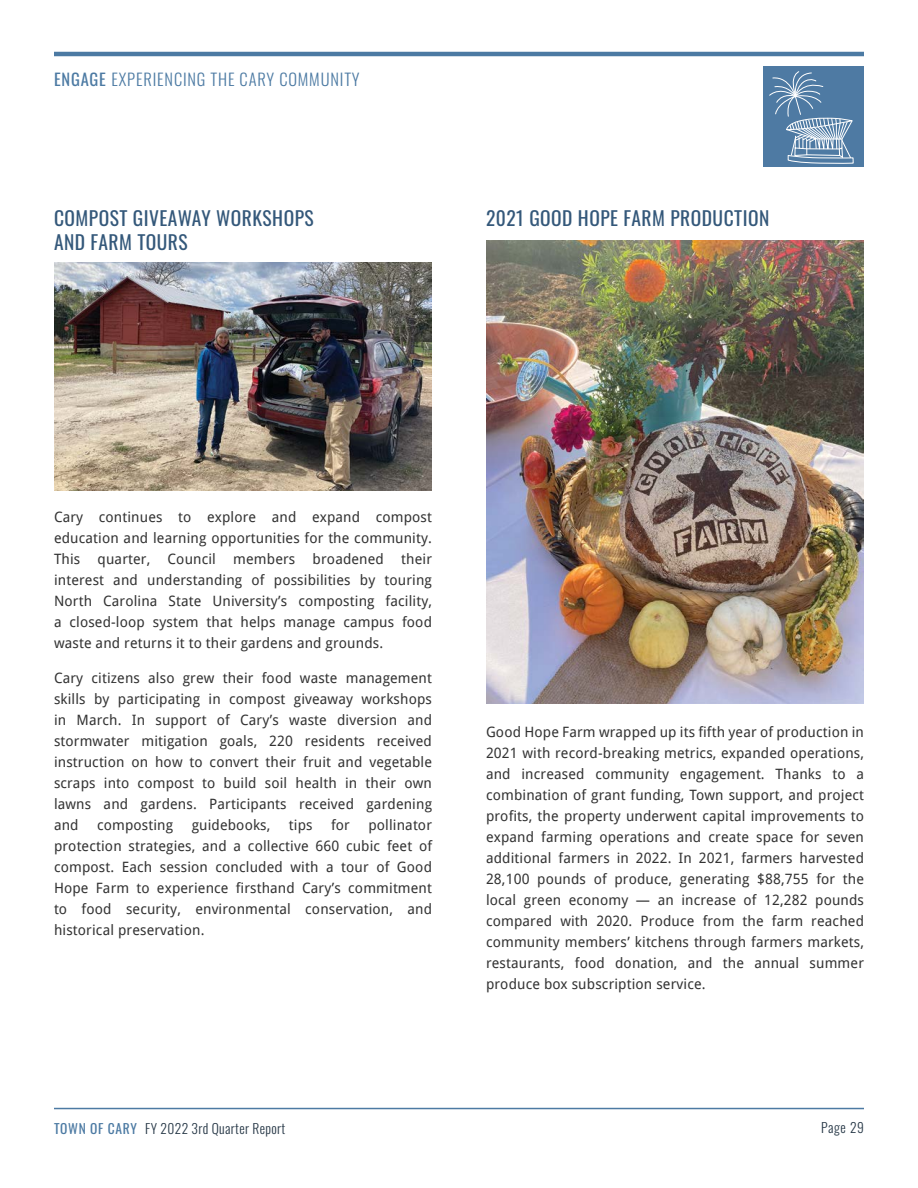
<style>
.page{position:relative;width:918px;height:1188px;background:#fff}
.page>*{position:absolute;margin:0;border:0;box-sizing:border-box;transform-origin:0 0}
.t1{font:19.5px/24px "Oswald";letter-spacing:.025em;color:#34587a}
.t2{font:300 16.5px "Oswald";letter-spacing:.05em;color:#4c7aa3}
.t3{font:14.25px/21px "Droid Sans";letter-spacing:.01em;color:#333;text-align:justify}
.t4{font:300 13.5px "Oswald";letter-spacing:.025em;color:#273847}
.s1{font-weight:400}
.s2{font-weight:400;color:#4c7aa3}
</style>
<div class="page">
<div style="left:764px;top:67px;width:100px;height:100px;background:#4e7aa3"></div>
<svg style="left:769px;top:71px;width:85px;height:93px"></svg>
<hr style="left:54px;top:1108px;width:810px;height:1px;background:#4c7aa3">
<hr style="left:54px;top:52px;width:810px;height:4px;background:#4c7aa3">
<img style="left:54px;top:263px;width:378px;height:227px">
<img style="left:486px;top:240px;width:378px;height:463px">
<p class="t2" style="left:54px;top:65px;width:307px"><span class="s1">ENGAGE</span> EXPERIENCING THE CARY COMMUNITY</p>
<h1 class="t1" style="left:54px;top:204px;width:261px">COMPOST GIVEAWAY WORKSHOPS<br>AND FARM TOURS</h1>
<h1 class="t1" style="left:486px;top:204px;width:285px">2021 GOOD HOPE FARM PRODUCTION</h1>
<p class="t3" style="left:54px;top:506px;width:380px">Cary continues to explore and expand compost education and learning opportunities for the community.<br>This quarter, Council members broadened their interest and understanding of possibilities by touring North Carolina State University’s composting facility, a closed-loop system that helps manage campus food waste and returns it to their gardens and grounds.</p>
<p class="t3" style="left:54px;top:667px;width:380px">Cary citizens also grew their food waste management skills by participating in compost giveaway workshops in March. In support of Cary’s waste diversion and stormwater mitigation goals, 220 residents received instruction on how to convert their fruit and vegetable scraps into compost to build soil health in their own lawns and gardens. Participants received gardening and</p>
<p class="t3" style="left:97px;top:814px;width:78px">composting</p>
<p class="t3" style="left:192px;top:814px;width:80px">guidebooks,</p>
<p class="t3" style="left:289px;top:814px;width:25px">tips</p>
<p class="t3" style="left:331px;top:814px;width:20px">for</p>
<p class="t3" style="left:54px;top:814px;width:380px;text-indent:314px">pollinator protection strategies, and a collective 660 cubic feet of compost. Each session concluded with a tour of Good Hope Farm to experience firsthand Cary’s commitment to food security, environmental conservation, and historical preservation.</p>
<p class="t4" style="left:54px;top:1117px;width:233px"><span class="s2">TOWN OF CARY</span> FY 2022 3rd Quarter Report</p>
<p class="t3" style="left:486px;top:720px;width:380px">Good Hope Farm wrapped up its fifth year of production in 2021 with record-breaking metrics, expanded operations, and increased community engagement. Thanks to a combination of grant funding, Town support, and project profits, the property underwent capital improvements to expand farming operations and create space for seven additional farmers in 2022. In 2021, farmers harvested 28,100 pounds of produce, generating $88,755 for the local green economy — an increase of 12,282 pounds compared with 2020. Produce from the farm reached community members’ kitchens through farmers markets, restaurants, food donation, and the annual summer produce box subscription service.</p>
<p class="t4" style="left:821px;top:1115px;width:44px">Page 29</p>
</div>
